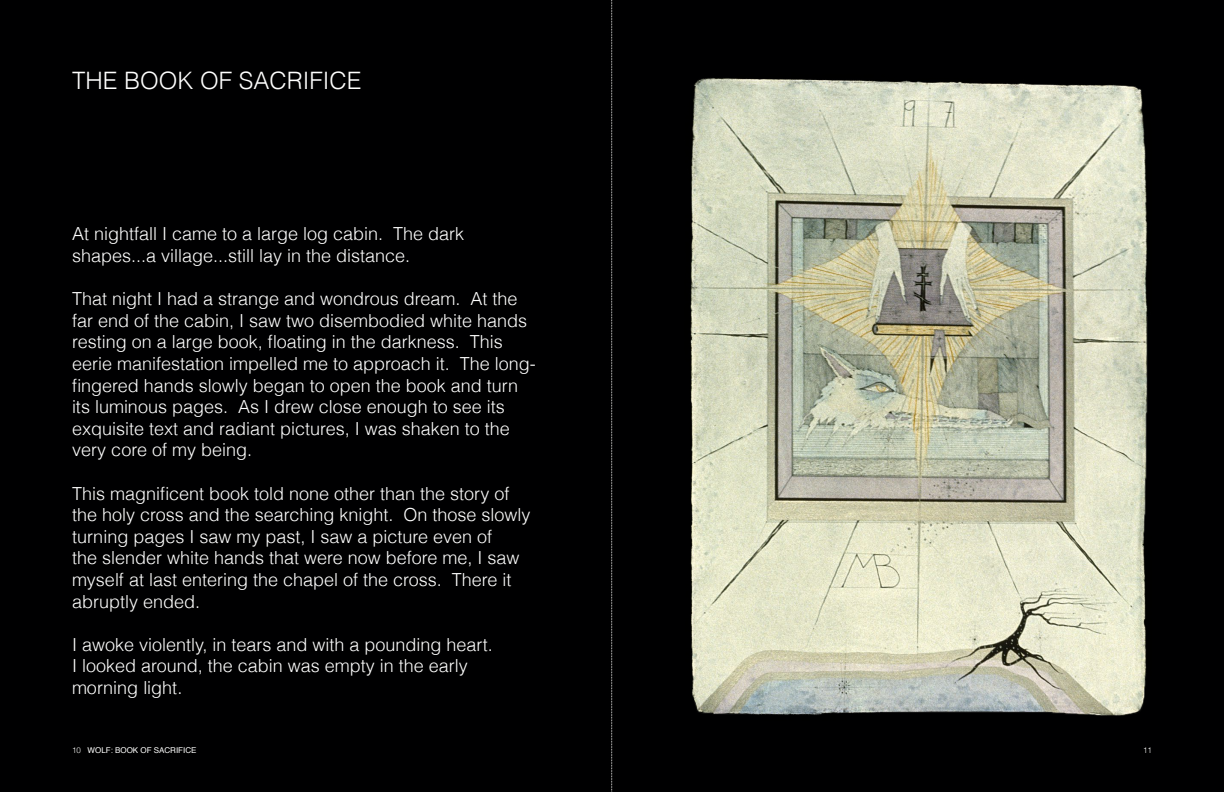
<style>
.page{position:relative;width:1224px;height:792px;background:#000001}
.page>*{position:absolute;margin:0;border:0;box-sizing:border-box;transform-origin:0 0}
.t1{font:300 24px "Helvetica";color:#fff}
.t2{font:300 18px/21.6px "Helvetica";color:#fff}
.t3{font:8px "Helvetica";color:#fff}
.t4{font:300 8px "Helvetica";color:#fff}
.s1{font-weight:300}
</style>
<div class="page">
<img style="left:690px;top:78px;width:458px;height:638px">
<svg style="left:612px;top:0;width:1px;height:792px"></svg>
<h1 class="t1" style="left:72px;top:66px;width:291px">THE BOOK OF SACRIFICE</h1>
<p class="t2" style="left:72px;top:223px;width:394px">At nightfall I came to a large log cabin. The dark shapes...a village...still lay in the distance.</p>
<p class="t2" style="left:72px;top:288px;width:465px">That night I had a strange and wondrous dream. At the far end of the cabin, I saw two disembodied white hands resting on a large book, floating in the darkness. This eerie manifestation impelled me to approach it. The long&shy;fingered hands slowly began to open the book and turn its luminous pages. As I drew close enough to see its exquisite text and radiant pictures, I was shaken to the very core of my being.</p>
<p class="t2" style="left:72px;top:482px;width:460px">This magnificent book told none other than the story of the holy cross and the searching knight. On those slowly turning pages I saw my past, I saw a picture even of<br>the slender white hands that were now before me, I saw myself at last entering the chapel of the cross. There it abruptly ended.</p>
<p class="t2" style="left:72px;top:633px;width:422px">I awoke violently, in tears and with a pounding heart.<br>I looked around, the cabin was empty in the early morning light.</p>
<p class="t3" style="left:72px;top:744px;width:126px"><span class="s1">10</span> WOLF: BOOK OF SACRIFICE</p>
<p class="t4" style="left:1143px;top:745px;width:10px">11</p>
</div>
